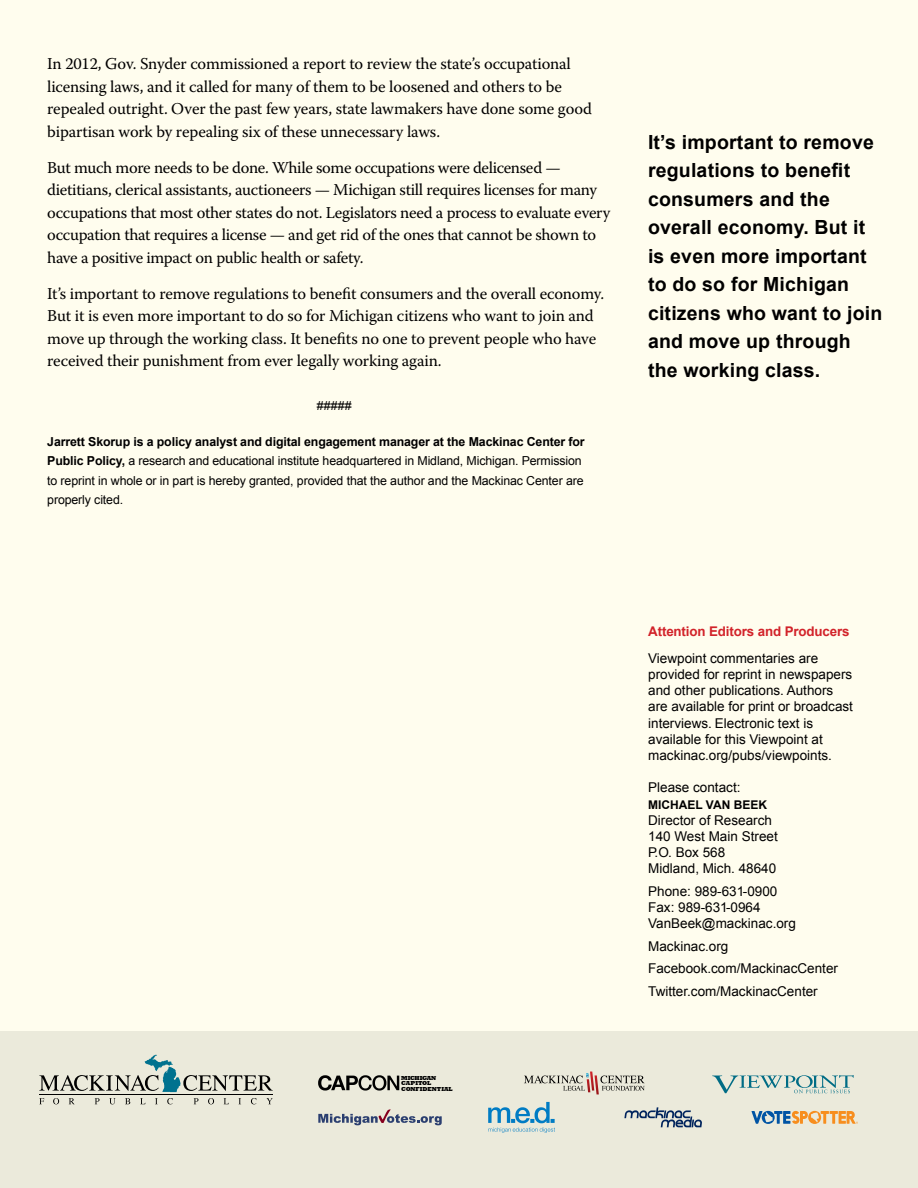
<style>
.page{position:relative;width:918px;height:1188px;background:#fffdee}
.page>*{position:absolute;margin:0;border:0;box-sizing:border-box;transform-origin:0 0}
.t1{font:700 19.5px/28.5px "Arial";letter-spacing:.01em;color:#000}
.t2{font:16.5px/22.5px "Warnock Pro";letter-spacing:-.01em;color:#000}
.t3{font:13.5px/16.2px "Arial";color:#000}
.t4{font:700 13.35px "Arial";letter-spacing:-.01em;color:#d2232a}
.t5{font:12.3px/19.5px "Arial";letter-spacing:-.01em;color:#000}
.t6{font:700 12px "Arial";color:#000}
.t7{font:800 6px/5.2px "Rockwell";color:#000}
.s1{font-weight:700}
</style>
<div class="page">
<div style="left:0;top:1031px;width:918px;height:157px;background:#ebeadb"></div>
<svg style="left:318px;top:1109px;width:124px;height:16px"></svg>
<svg style="left:712px;top:1075px;width:142px;height:18px"></svg>
<svg style="left:624px;top:1107px;width:78px;height:20px"></svg>
<svg style="left:524px;top:1072px;width:121px;height:22px"></svg>
<svg style="left:318px;top:1075px;width:81px;height:16px"></svg>
<svg style="left:488px;top:1102px;width:67px;height:31px"></svg>
<svg style="left:39px;top:1098px;width:5px;height:6px"></svg>
<svg style="left:53px;top:1098px;width:6px;height:6px"></svg>
<svg style="left:69px;top:1098px;width:5px;height:6px"></svg>
<svg style="left:95px;top:1098px;width:5px;height:6px"></svg>
<svg style="left:109px;top:1098px;width:7px;height:6px"></svg>
<svg style="left:125px;top:1098px;width:5px;height:6px"></svg>
<svg style="left:140px;top:1098px;width:6px;height:6px"></svg>
<svg style="left:155px;top:1098px;width:3px;height:6px"></svg>
<svg style="left:167px;top:1098px;width:6px;height:6px"></svg>
<svg style="left:194px;top:1098px;width:5px;height:6px"></svg>
<svg style="left:208px;top:1098px;width:6px;height:6px"></svg>
<svg style="left:224px;top:1098px;width:5px;height:6px"></svg>
<svg style="left:238px;top:1098px;width:3px;height:6px"></svg>
<svg style="left:251px;top:1098px;width:5px;height:6px"></svg>
<svg style="left:267px;top:1098px;width:6px;height:6px"></svg>
<hr style="left:39px;top:1094px;width:234px;height:1px;background:#000">
<svg style="left:39px;top:1055px;width:234px;height:37px"></svg>
<svg style="left:752px;top:1111px;width:106px;height:13px"></svg>
<p class="t2" style="left:47px;top:52px;width:546px">In 2012, Gov. Snyder commissioned a report to review the state’s occupational licensing laws, and it called for many of them to be loosened and others to be repealed outright. Over the past few years, state lawmakers have done some good bipartisan work by repealing six of these unnecessary laws.</p>
<p class="t2" style="left:47px;top:156px;width:565px">But much more needs to be done. While some occupations were delicensed — dietitians, clerical assistants, auctioneers — Michigan still requires licenses for many occupations that most other states do not. Legislators need a process to evaluate every occupation that requires a license — and get rid of the ones that cannot be shown to have a positive impact on public health or safety.</p>
<p class="t2" style="left:47px;top:282px;width:559px">It’s important to remove regulations to benefit consumers and the overall economy.<br>But it is even more important to do so for Michigan citizens who want to join and move up through the working class. It benefits no one to prevent people who have received their punishment from ever legally working again.</p>
<p class="t5" style="left:317px;top:396px;width:36px">#####</p>
<p class="t5" style="left:47px;top:432px;width:539px"><span class="s1">Jarrett Skorup is a policy analyst and digital engagement manager at the Mackinac Center for Public Policy,</span> a research and educational institute headquartered in Midland, Michigan. Permission to reprint in whole or in part is hereby granted, provided that the author and the Mackinac Center are properly cited.</p>
<p class="t1" style="left:648px;top:128px;width:236px">It’s important to remove regulations to benefit consumers and the overall economy. But it is even more important to do so for Michigan citizens who want to join and move up through the working class.</p>
<p class="t7" style="left:401px;top:1075px;width:53px">MICHIGAN<br>CAPITOL<br>CONFIDENTIAL</p>
<p class="t4" style="left:648px;top:622px;width:203px">Attention Editors and Producers</p>
<p class="t3" style="left:648px;top:650px;width:206px">Viewpoint commentaries are provided for reprint in newspapers and other publications. Authors are available for print or broadcast interviews. Electronic text is available for this Viewpoint at mackinac.org/pubs/viewpoints.</p>
<p class="t3" style="left:648px;top:780px;width:94px">Please contact:</p>
<p class="t6" style="left:648px;top:796px;width:120px">MICHAEL VAN BEEK</p>
<p class="t3" style="left:648px;top:812px;width:131px">Director of Research<br>140 West Main Street<br>P.O. Box 568<br>Midland, Mich. 48640</p>
<p class="t3" style="left:648px;top:883px;width:149px">Phone: 989-631-0900<br>Fax: 989-631-0964<br>VanBeek@mackinac.org</p>
<p class="t3" style="left:648px;top:935px;width:191px;line-height:22.5px">Mackinac.org<br>Facebook.com/MackinacCenter<br>Twitter.com/MackinacCenter</p>
</div>
